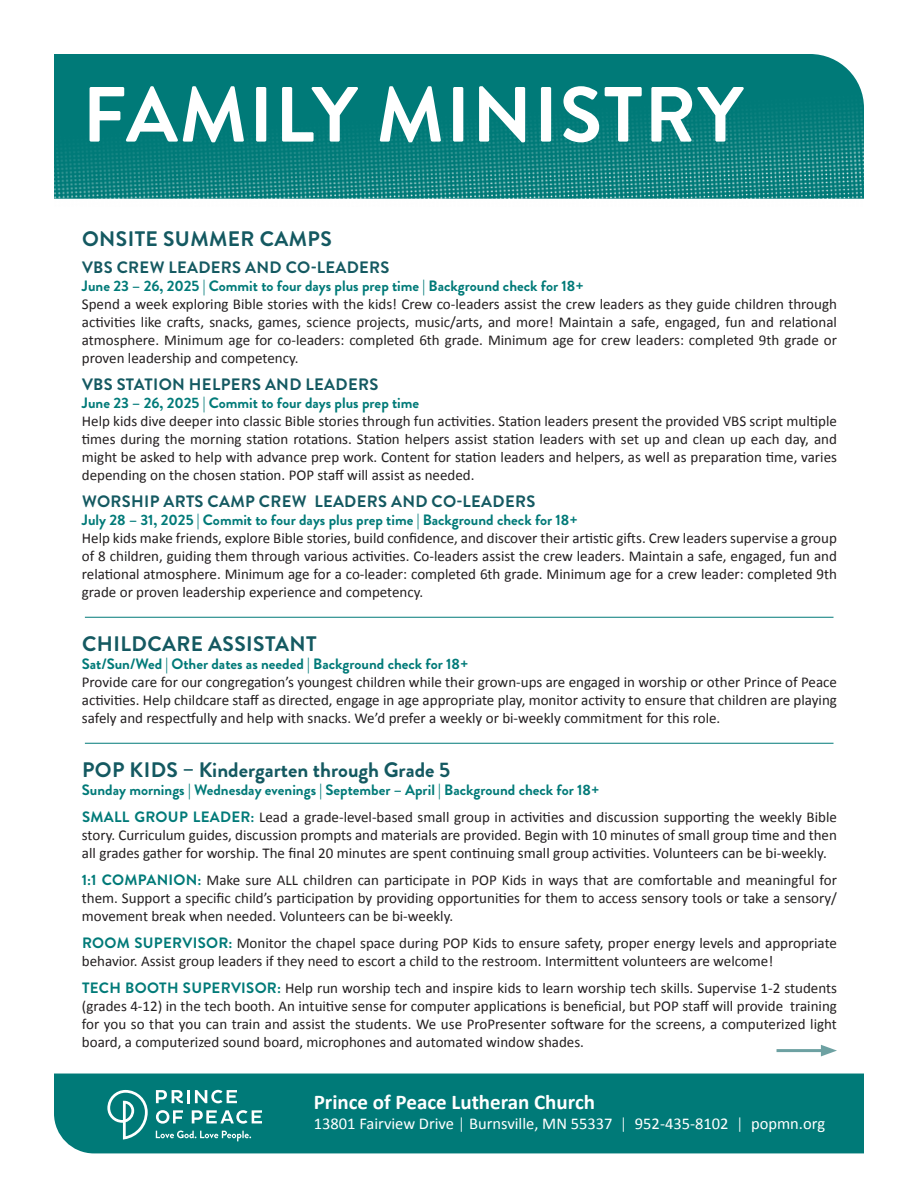
<style>
.page{position:relative;width:918px;height:1188px;background:#fff}
.page>*{position:absolute;margin:0;border:0;box-sizing:border-box;transform-origin:0 0}
.t1{font:700 78px "Brandon Grotesque";letter-spacing:.02em;color:#fff}
.t2{font:700 21px "Brandon Grotesque";letter-spacing:.02em;color:#145961}
.t3{font:700 21px "Brandon Grotesque";color:#145961}
.t4{font:700 21px "Calibri";color:#fff}
.t5{font:700 16.5px "Brandon Grotesque";letter-spacing:.02em;color:#145961}
.t6{font:16.5px "Calibri";color:#fff}
.t7{font:15px/18px "Calibri";color:#231f20;text-align:justify}
.t8{font:700 15px "Brandon Grotesque";color:#007a78}
.s1{font-family:"Brandon Grotesque";font-weight:700;color:#007a78}
.s2{font-weight:300}
</style>
<div class="page">
<div style="left:54px;top:54px;width:797px;height:19px;background:#007a78"></div>
<img style="left:54px;top:73px;width:810px;height:126px">
<div style="left:54px;top:1074px;width:810px;height:79px;background:#007a78"></div>
<svg style="left:107px;top:1090px;width:41px;height:50px"></svg>
<svg style="left:156px;top:1110px;width:27px;height:14px"></svg>
<svg style="left:192px;top:1110px;width:70px;height:14px"></svg>
<svg style="left:156px;top:1090px;width:81px;height:13px"></svg>
<svg style="left:156px;top:1131px;width:95px;height:10px"></svg>
<hr style="left:777px;top:1049px;width:50px;height:3px;background:#6da1a2">
<svg style="left:821px;top:1045px;width:16px;height:11px"></svg>
<hr style="left:85px;top:743px;width:749px;height:1px;background:#007a78">
<hr style="left:85px;top:617px;width:749px;height:1px;background:#007a78">
<h1 class="t1" style="left:82px;top:60px;width:662px">FAMILY MINISTRY</h1>
<h2 class="t2" style="left:82px;top:224px;width:251px">ONSITE SUMMER CAMPS</h2>
<p class="t5" style="left:82px;top:256px;width:309px">VBS CREW LEADERS AND CO-LEADERS</p>
<p class="t8" style="left:82px;top:276px;width:503px">June 23 – 26, 2025 | Commit to four days plus prep time | Background check for 18+</p>
<p class="t7" style="left:82px;top:295px;width:757px">Spend a week exploring Bible stories with the kids! Crew co-leaders assist the crew leaders as they guide children through activities like crafts, snacks, games, science projects, music/arts, and more! Maintain a safe, engaged, fun and relational atmosphere. Minimum age for co-leaders: completed 6th grade. Minimum age for crew leaders: completed 9th grade or proven leadership and competency.</p>
<p class="t5" style="left:82px;top:373px;width:298px">VBS STATION HELPERS AND LEADERS</p>
<p class="t8" style="left:82px;top:393px;width:339px">June 23 – 26, 2025 | Commit to four days plus prep time</p>
<p class="t7" style="left:82px;top:412px;width:757px">Help kids dive deeper into classic Bible stories through fun activities. Station leaders present the provided VBS script multiple times during the morning station rotations. Station helpers assist station leaders with set up and clean up each day, and might be asked to help with advance prep work. Content for station leaders and helpers, as well as preparation time, varies depending on the chosen station. POP staff will assist as needed.</p>
<p class="t5" style="left:82px;top:490px;width:455px">WORSHIP ARTS CAMP CREW LEADERS AND CO-LEADERS</p>
<p class="t8" style="left:82px;top:510px;width:497px">July 28 – 31, 2025 | Commit to four days plus prep time | Background check for 18+</p>
<p class="t7" style="left:82px;top:529px;width:757px">Help kids make friends, explore Bible stories, build confidence, and discover their artistic gifts. Crew leaders supervise a group of 8 children, guiding them through various activities. Co-leaders assist the crew leaders. Maintain a safe, engaged, fun and relational atmosphere. Minimum age for a co-leader: completed 6th grade. Minimum age for a crew leader: completed 9th grade or proven leadership experience and competency.</p>
<h2 class="t2" style="left:82px;top:629px;width:236px">CHILDCARE ASSISTANT</h2>
<p class="t8" style="left:82px;top:654px;width:388px">Sat/Sun/Wed | Other dates as needed | Background check for 18+</p>
<p class="t7" style="left:82px;top:673px;width:757px">Provide care for our congregation’s youngest children while their grown-ups are engaged in worship or other Prince of Peace activities. Help childcare staff as directed, engage in age appropriate play, monitor activity to ensure that children are playing safely and respectfully and help with snacks. We’d prefer a weekly or bi-weekly commitment for this role.</p>
<h2 class="t3" style="left:82px;top:755px;width:370px">POP KIDS – Kindergarten through Grade 5</h2>
<p class="t8" style="left:82px;top:780px;width:519px">Sunday mornings | Wednesday evenings | September – April | Background check for 18+</p>
<p class="t7" style="left:82px;top:808px;width:757px"><span class="s1">SMALL GROUP LEADER:</span> Lead a grade-level-based small group in activities and discussion supporting the weekly Bible story. Curriculum guides, discussion prompts and materials are provided. Begin with 10 minutes of small group time and then all grades gather for worship. The final 20 minutes are spent continuing small group activities. Volunteers can be bi-weekly.</p>
<p class="t7" style="left:82px;top:871px;width:757px"><span class="s1">1:1 COMPANION:</span> Make sure ALL children can participate in POP Kids in ways that are comfortable and meaningful for them. Support a specific child’s participation by providing opportunities for them to access sensory tools or take a sensory/ movement break when needed. Volunteers can be bi-weekly.</p>
<p class="t7" style="left:82px;top:934px;width:757px"><span class="s1">ROOM SUPERVISOR:</span> Monitor the chapel space during POP Kids to ensure safety, proper energy levels and appropriate behavior. Assist group leaders if they need to escort a child to the restroom. Intermittent volunteers are welcome!</p>
<p class="t7" style="left:82px;top:979px;width:757px"><span class="s1">TECH BOOTH SUPERVISOR:</span> Help run worship tech and inspire kids to learn worship tech skills. Supervise 1-2 students (grades 4-12) in the tech booth. An intuitive sense for computer applications is beneficial, but POP staff will provide training for you so that you can train and assist the students. We use ProPresenter software for the screens, a computerized light board, a computerized sound board, microphones and automated window shades.</p>
<h2 class="t4" style="left:314px;top:1089px;width:283px">Prince of Peace Lutheran Church</h2>
<p class="t6" style="left:314px;top:1113px;width:513px">13801 Fairview Drive <span class="s2">|</span> Burnsville, MN 55337 <span class="s2">|</span> 952-435-8102 <span class="s2">|</span> popmn.org</p>
</div>
